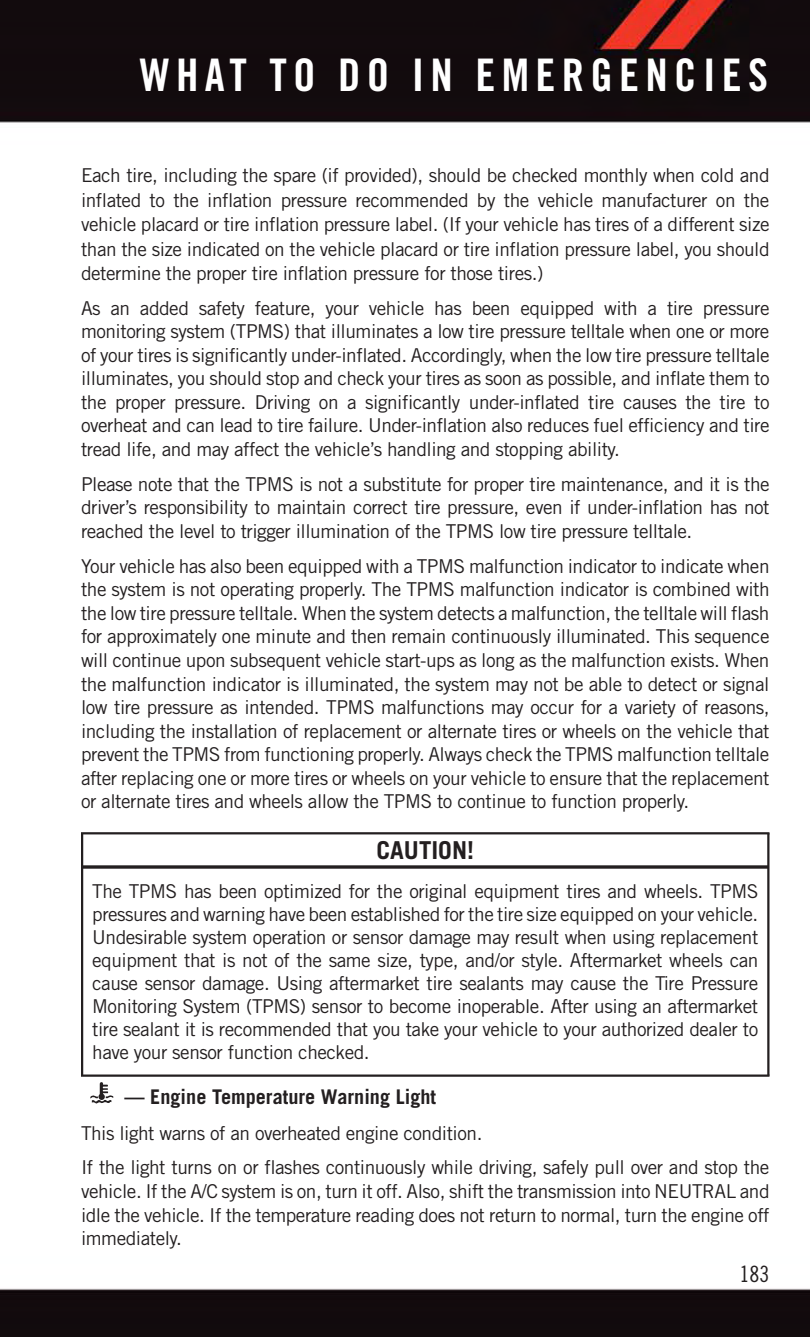
<style>
.page{position:relative;width:810px;height:1337px;background:#fff}
.page>*{position:absolute;margin:0;border:0;box-sizing:border-box;transform-origin:0 0}
.t1{font:45px "Trade Gothic LT Std Bd Cn 20";letter-spacing:.14em;color:#fff}
.t2{font:700 24.75px "Trade Gothic LT Std";color:#231f20}
.t3{font:22.5px "Trade Gothic LT Std Cn 18";color:#231f20}
.t4{font:700 20.25px "Trade Gothic LT Std";color:#231f20}
.t5{font:19.12px/23.6px "Trade Gothic LT Std";letter-spacing:-.025em;color:#231f20;text-align:justify}
</style>
<div class="page">
<img style="left:0;top:0;width:810px;height:1336px">
<hr style="left:82px;top:865px;width:686px;height:3px;background:#231f20">
<hr style="left:81px;top:832px;width:689px;height:2px;background:#231f20">
<hr style="left:767px;top:833px;width:2px;height:242px;background:#231f20">
<hr style="left:81px;top:1074px;width:689px;height:2px;background:#231f20">
<hr style="left:81px;top:833px;width:2px;height:242px;background:#231f20">
<svg style="left:90px;top:1082px;width:23px;height:21px"></svg>
<h1 class="t1" style="left:140px;top:59px;width:630px">WHAT TO DO IN EMERGENCIES</h1>
<p class="t5" style="left:81px;top:165px;width:690px;line-height:24.3px">Each tire, including the spare (if provided), should be checked monthly when cold and inflated to the inflation pressure recommended by the vehicle manufacturer on the vehicle placard or tire inflation pressure label. (If your vehicle has tires of a different size than the size indicated on the vehicle placard or tire inflation pressure label, you should determine the proper tire inflation pressure for those tires.)</p>
<p class="t5" style="left:81px;top:298px;width:690px">As an added safety feature, your vehicle has been equipped with a tire pressure monitoring system (TPMS) that illuminates a low tire pressure telltale when one or more of your tires is significantly under-inflated. Accordingly, when the low tire pressure telltale illuminates, you should stop and check your tires as soon as possible, and inflate them to the proper pressure. Driving on a significantly under-inflated tire causes the tire to overheat and can lead to tire failure. Under-inflation also reduces fuel efficiency and tire tread life, and may affect the vehicle’s handling and stopping ability.</p>
<p class="t5" style="left:81px;top:474px;width:690px">Please note that the TPMS is not a substitute for proper tire maintenance, and it is the driver’s responsibility to maintain correct tire pressure, even if under-inflation has not reached the level to trigger illumination of the TPMS low tire pressure telltale.</p>
<p class="t5" style="left:81px;top:556px;width:690px">Your vehicle has also been equipped with a TPMS malfunction indicator to indicate when the system is not operating properly. The TPMS malfunction indicator is combined with the low tire pressure telltale. When the system detects a malfunction, the telltale will flash for approximately one minute and then remain continuously illuminated. This sequence will continue upon subsequent vehicle start-ups as long as the malfunction exists. When the malfunction indicator is illuminated, the system may not be able to detect or signal low tire pressure as intended. TPMS malfunctions may occur for a variety of reasons, including the installation of replacement or alternate tires or wheels on the vehicle that prevent the TPMS from functioning properly. Always check the TPMS malfunction telltale after replacing one or more tires or wheels on your vehicle to ensure that the replacement or alternate tires and wheels allow the TPMS to continue to function properly.</p>
<p class="t2" style="left:377px;top:841px;width:99px">CAUTION!</p>
<p class="t5" style="left:92px;top:882px;width:668px;line-height:22.9px">The TPMS has been optimized for the original equipment tires and wheels. TPMS pressures and warning have been established for the tire size equipped on your vehicle.<br>Undesirable system operation or sensor damage may result when using replacement equipment that is not of the same size, type, and/or style. Aftermarket wheels can cause sensor damage. Using aftermarket tire sealants may cause the Tire Pressure Monitoring System (TPMS) sensor to become inoperable. After using an aftermarket tire sealant it is recommended that you take your vehicle to your authorized dealer to have your sensor function checked.</p>
<p class="t4" style="left:124px;top:1089px;width:313px">— Engine Temperature Warning Light</p>
<p class="t5" style="left:81px;top:1117px;width:690px;line-height:34.9px">This light warns of an overheated engine condition.<br>If the light turns on or flashes continuously while driving, safely pull over and stop the</p>
<p class="t5" style="left:81px;top:1181px;width:690px">vehicle. If the A/C system is on, turn it off. Also, shift the transmission into NEUTRAL and idle the vehicle. If the temperature reading does not return to normal, turn the engine off immediately.</p>
<p class="t3" style="left:740px;top:1266px;width:31px">183</p>
</div>
